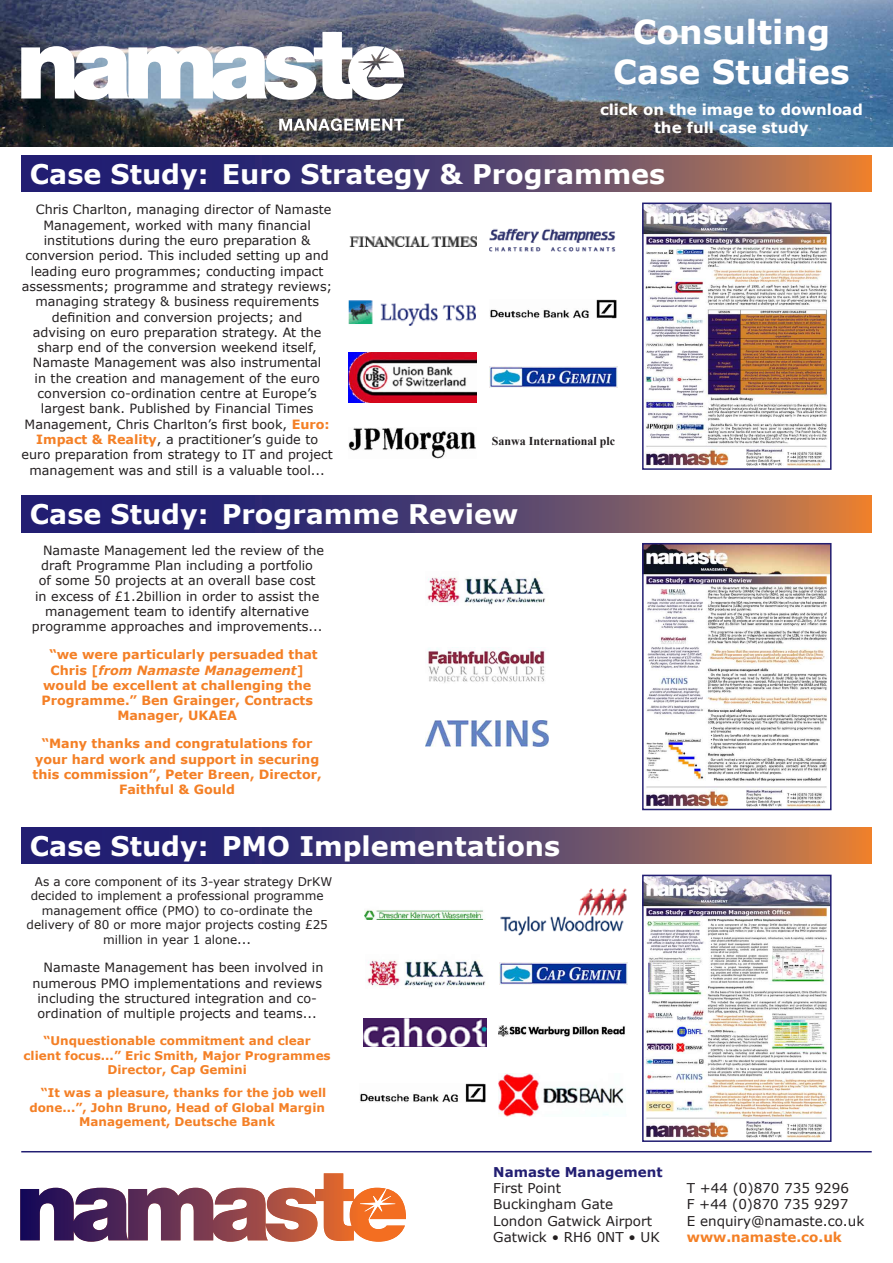
<style>
.page{position:relative;width:893px;height:1263px;background:#fff}
.page>*{position:absolute;margin:0;border:0;box-sizing:border-box;transform-origin:0 0}
.t1{font:700 33px/39.6px "Verdana";color:#fff;text-align:center}
.t2{font:700 27px "Verdana";color:#fff}
.t3{font:700 15px/18px "Verdana";color:#fff;text-align:center}
.t4{font:13.5px "Verdana";color:#231f20}
.t5{font:700 13.5px "Verdana";color:#221e72}
.t6{font:700 13.5px "Verdana";color:#f48026}
.t7{font:12.75px "Verdana";color:#231f20}
.t8{font:700 12.75px/15.3px "Verdana";color:#f48026;text-align:center}
.t9{font:italic 700 12.75px "Verdana";color:#f48026}
.t10{font:700 12px/14.4px "Verdana";color:#f48026;text-align:center}
.t11{font:12px "Verdana";color:#231f20}
.t12{font:700 12px "Times New Roman";color:#231f20}
.s1{font-weight:700;color:#f48026}
.s2{font-style:normal}
.s3{font-size:12.75px}
</style>
<div class="page">
<img style="left:0;top:0;width:893px;height:147px">
<svg style="left:20px;top:1173px;width:386px;height:68px"></svg>
<hr style="left:21px;top:1151px;width:851px;height:1px;background:#221e72">
<svg style="left:21px;top:32px;width:383px;height:68px"></svg>
<svg style="left:279px;top:118px;width:125px;height:13px"></svg>
<svg style="left:21px;top:827px;width:851px;height:37px;background:#5c4367"></svg>
<img style="left:645px;top:878px;width:183px;height:261px">
<div style="left:642px;top:875px;width:189px;height:267px;border:2px solid #221e72"></div>
<img style="left:365px;top:910px;width:121px;height:10px">
<img style="left:500px;top:962px;width:127px;height:22px">
<img style="left:360px;top:1084px;width:126px;height:19px">
<img style="left:499px;top:1025px;width:126px;height:12px">
<img style="left:367px;top:960px;width:118px;height:28px">
<img style="left:500px;top:888px;width:127px;height:48px">
<img style="left:499px;top:1074px;width:125px;height:43px">
<img style="left:364px;top:1018px;width:123px;height:29px">
<img style="left:425px;top:577px;width:120px;height:28px">
<img style="left:428px;top:648px;width:118px;height:35px">
<img style="left:425px;top:721px;width:123px;height:26px">
<svg style="left:21px;top:495px;width:851px;height:37px;background:#5c4367"></svg>
<img style="left:645px;top:546px;width:183px;height:261px">
<div style="left:642px;top:543px;width:189px;height:267px;border:2px solid #221e72"></div>
<svg style="left:21px;top:155px;width:851px;height:37px;background:#5c4367"></svg>
<img style="left:645px;top:206px;width:183px;height:260px">
<div style="left:642px;top:203px;width:189px;height:267px;border:2px solid #221e72"></div>
<img style="left:490px;top:300px;width:127px;height:18px">
<img style="left:490px;top:366px;width:127px;height:22px">
<img style="left:349px;top:236px;width:127px;height:11px">
<img style="left:349px;top:300px;width:127px;height:26px">
<img style="left:490px;top:228px;width:126px;height:24px">
<img style="left:349px;top:352px;width:127px;height:50px">
<img style="left:349px;top:428px;width:127px;height:31px">
<h1 class="t1" style="left:613px;top:11px;width:238px">Consulting<br>Case Studies</h1>
<p class="t3" style="left:600px;top:100px;width:264px">click on the image to download the full case study</p>
<h2 class="t2" style="left:30px;top:157px;width:637px">Case Study: Euro Strategy &amp; Programmes</h2>
<p class="t7" style="left:36px;top:202px;width:297px">Chris Charlton, managing director of Namaste</p>
<p class="t7" style="left:43px;top:217px;width:269px">Management, worked with many financial</p>
<p class="t7" style="left:44px;top:232px;width:268px">institutions during the euro preparation &amp;</p>
<p class="t7" style="left:26px;top:248px;width:305px">conversion period. This included setting up and</p>
<p class="t7" style="left:31px;top:263px;width:294px">leading euro programmes; conducting impact</p>
<p class="t7" style="left:22px;top:278px;width:312px">assessments; programme and strategy reviews;</p>
<p class="t7" style="left:35px;top:293px;width:285px">managing strategy &amp; business requirements</p>
<p class="t7" style="left:52px;top:309px;width:252px">definition and conversion projects; and</p>
<p class="t7" style="left:33px;top:324px;width:290px">advising on euro preparation strategy. At the</p>
<p class="t7" style="left:38px;top:339px;width:281px">sharp end of the conversion weekend itself,</p>
<p class="t7" style="left:33px;top:355px;width:290px">Namaste Management was also instrumental</p>
<p class="t7" style="left:35px;top:370px;width:287px">in the creation and management of the euro</p>
<p class="t7" style="left:38px;top:385px;width:281px">conversion co-ordination centre at Europe’s</p>
<p class="t7" style="left:41px;top:401px;width:274px">largest bank. Published by Financial Times</p>
<p class="t7" style="left:25px;top:416px;width:307px">Management, Chris Charlton’s first book, <span class="s1">Euro:</span></p>
<p class="t7" style="left:36px;top:431px;width:283px"><span class="s1">Impact &amp; Reality</span>, a practitioner’s guide to</p>
<p class="t7" style="left:22px;top:446px;width:313px">euro preparation from strategy to IT and project</p>
<p class="t7" style="left:30px;top:462px;width:297px">management was and still is a valuable tool...</p>
<p class="t12" style="left:492px;top:433px;width:125px">Sanwa International plc</p>
<h2 class="t2" style="left:30px;top:497px;width:490px">Case Study: Programme Review</h2>
<p class="t7" style="left:43px;top:542px;width:283px">Namaste Management led the review of the</p>
<p class="t7" style="left:41px;top:557px;width:273px">draft Programme Plan including a portfolio</p>
<p class="t7" style="left:39px;top:572px;width:278px">of some 50 projects at an overall base cost</p>
<p class="t7" style="left:35px;top:588px;width:286px">in excess of £1.2billion in order to assist the</p>
<p class="t7" style="left:45px;top:603px;width:265px">management team to identify alternative</p>
<p class="t7" style="left:32px;top:618px;width:292px">programme approaches and improvements...</p>
<p class="t8" style="left:49px;top:646px;width:270px">“we were particularly persuaded that</p>
<p class="t9" style="left:51px;top:662px;width:255px"><span class="s2">Chris [</span>from Namaste Management<span class="s2">]</span></p>
<p class="t8" style="left:43px;top:677px;width:270px">would be excellent at challenging the</p>
<p class="t8" style="left:41px;top:692px;width:273px">Programme.” Ben Grainger, Contracts</p>
<p class="t8" style="left:117px;top:708px;width:121px">Manager, UKAEA</p>
<p class="t8" style="left:33px;top:736px;width:291px">“Many thanks and congratulations for your hard work and support in securing this commission”, Peter Breen, Director, Faithful &amp; Gould</p>
<h2 class="t2" style="left:30px;top:829px;width:532px">Case Study: PMO Implementations</h2>
<p class="t11" style="left:35px;top:874px;width:299px">As a core component of its 3-year strategy DrKW</p>
<p class="t11" style="left:31px;top:888px;width:295px">decided to implement a professional programme</p>
<p class="t11" style="left:42px;top:902px;width:272px">management office (PMO) to co-ordinate the</p>
<p class="t11" style="left:27px;top:917px;width:303px">delivery of 80 or more major projects costing £25</p>
<p class="t11" style="left:103px;top:932px;width:150px">million in year 1 alone<span class="s3">...</span></p>
<p class="t7" style="left:44px;top:959px;width:281px">Namaste Management has been involved in</p>
<p class="t7" style="left:32px;top:975px;width:291px">numerous PMO implementations and reviews</p>
<p class="t7" style="left:37px;top:990px;width:281px">including the structured integration and co-</p>
<p class="t7" style="left:38px;top:1005px;width:281px">ordination of multiple projects and teams...</p>
<p class="t10" style="left:24px;top:1033px;width:309px">“Unquestionable commitment and clear client focus...” Eric Smith, Major Programmes<br>Director, Cap Gemini</p>
<p class="t10" style="left:41px;top:1085px;width:287px">“It was a pleasure, thanks for the job well</p>
<p class="t10" style="left:29px;top:1099px;width:297px">done...”, John Bruno, Head of Global Margin</p>
<p class="t10" style="left:79px;top:1114px;width:197px">Management, Deutsche Bank</p>
<p class="t5" style="left:493px;top:1163px;width:171px">Namaste Management</p>
<p class="t4" style="left:493px;top:1179px;width:69px">First Point</p>
<p class="t4" style="left:687px;top:1179px;width:164px">T +44 (0)870 735 9296</p>
<p class="t4" style="left:493px;top:1196px;width:121px">Buckingham Gate</p>
<p class="t4" style="left:687px;top:1196px;width:163px">F +44 (0)870 735 9297</p>
<p class="t4" style="left:493px;top:1212px;width:160px">London Gatwick Airport</p>
<p class="t4" style="left:687px;top:1212px;width:179px">E enquiry@namaste.co.uk</p>
<p class="t4" style="left:493px;top:1228px;width:168px">Gatwick • RH6 0NT • UK</p>
<p class="t6" style="left:687px;top:1228px;width:157px">www.namaste.co.uk</p>
</div>
